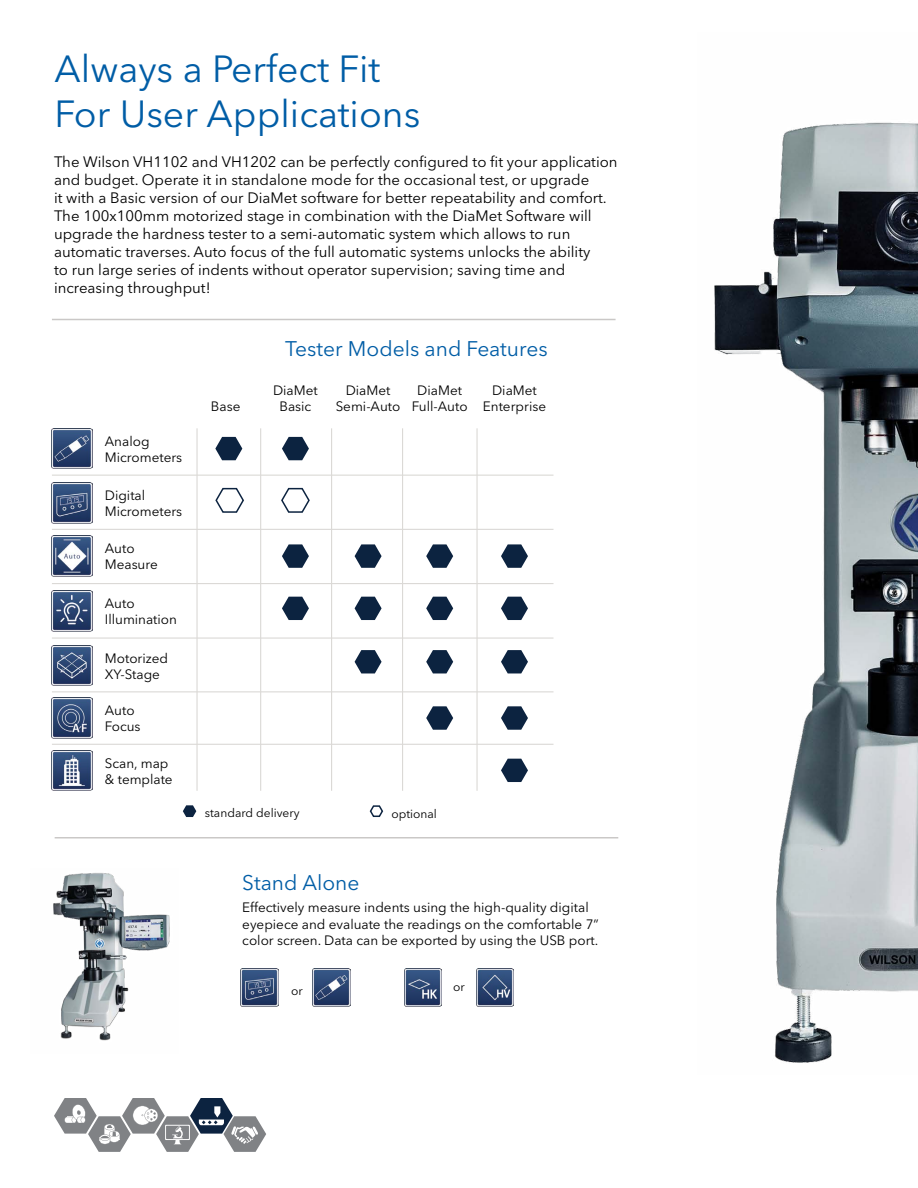
<style>
.page{position:relative;width:918px;height:1188px;background:#fff}
.page>*{position:absolute;margin:0;border:0;box-sizing:border-box;transform-origin:0 0}
.t1{font:37.5px/45px "Avenir Next LT Pro";color:#005da6}
.t2{font:21px "Avenir Next LT Pro";color:#005da6}
.t3{font:15px/18px "Avenir Next LT Pro";color:#000}
.t4{font:13.5px/16.2px "Avenir Next LT Pro";color:#000}
.t5{font:12px "Avenir Next LT Pro";color:#000}
</style>
<div class="page">
<svg style="left:54px;top:1098px;width:212px;height:54px"></svg>
<img style="left:714px;top:122px;width:204px;height:941px">
<hr style="left:52px;top:319px;width:564px;height:1px;background:#cac8c7">
<hr style="left:55px;top:837px;width:563px;height:1px;background:#cac8c7">
<img style="left:52px;top:483px;width:40px;height:40px">
<img style="left:52px;top:428px;width:40px;height:41px">
<img style="left:52px;top:536px;width:40px;height:41px">
<img style="left:52px;top:591px;width:40px;height:40px">
<img style="left:52px;top:645px;width:40px;height:41px">
<img style="left:52px;top:698px;width:40px;height:40px">
<img style="left:52px;top:750px;width:40px;height:41px">
<svg style="left:282px;top:437px;width:27px;height:23px"></svg>
<svg style="left:215px;top:437px;width:27px;height:23px"></svg>
<svg style="left:183px;top:805px;width:13px;height:12px"></svg>
<svg style="left:282px;top:544px;width:27px;height:24px"></svg>
<svg style="left:355px;top:544px;width:27px;height:24px"></svg>
<svg style="left:426px;top:544px;width:27px;height:24px"></svg>
<svg style="left:501px;top:544px;width:27px;height:24px"></svg>
<svg style="left:282px;top:597px;width:27px;height:23px"></svg>
<svg style="left:355px;top:597px;width:27px;height:23px"></svg>
<svg style="left:355px;top:650px;width:27px;height:23px"></svg>
<svg style="left:426px;top:650px;width:27px;height:23px"></svg>
<svg style="left:426px;top:706px;width:27px;height:24px"></svg>
<svg style="left:501px;top:650px;width:27px;height:23px"></svg>
<svg style="left:501px;top:706px;width:27px;height:24px"></svg>
<svg style="left:501px;top:759px;width:27px;height:23px"></svg>
<svg style="left:426px;top:597px;width:27px;height:23px"></svg>
<svg style="left:501px;top:597px;width:27px;height:23px"></svg>
<svg style="left:281px;top:487px;width:29px;height:26px"></svg>
<svg style="left:369px;top:805px;width:15px;height:12px"></svg>
<svg style="left:215px;top:487px;width:29px;height:26px"></svg>
<hr style="left:52px;top:475px;width:501px;height:1px;background:#dbd9d6">
<hr style="left:52px;top:529px;width:501px;height:1px;background:#dbd9d6">
<hr style="left:52px;top:583px;width:501px;height:1px;background:#dbd9d6">
<hr style="left:52px;top:638px;width:501px;height:1px;background:#dbd9d6">
<hr style="left:52px;top:691px;width:501px;height:1px;background:#dbd9d6">
<hr style="left:52px;top:744px;width:501px;height:1px;background:#dbd9d6">
<hr style="left:196px;top:428px;width:2px;height:363px;background:#dbd9d6">
<hr style="left:331px;top:428px;width:1px;height:363px;background:#dbd9d6">
<hr style="left:260px;top:428px;width:1px;height:363px;background:#dbd9d6">
<hr style="left:402px;top:428px;width:1px;height:363px;background:#dbd9d6">
<hr style="left:476px;top:428px;width:2px;height:363px;background:#dbd9d6">
<img style="left:53px;top:873px;width:117px;height:168px">
<img style="left:241px;top:969px;width:38px;height:37px">
<img style="left:313px;top:969px;width:38px;height:37px">
<img style="left:476px;top:969px;width:38px;height:37px">
<img style="left:404px;top:969px;width:38px;height:37px">
<h1 class="t1" style="left:55px;top:46px;width:367px">Always a Perfect Fit<br>For User Applications</h1>
<p class="t3" style="left:54px;top:152px;width:565px">The Wilson VH1102 and VH1202 can be perfectly configured to fit your application and budget. Operate it in standalone mode for the occasional test, or upgrade<br>it with a Basic version of our DiaMet software for better repeatability and comfort.<br>The 100x100mm motorized stage in combination with the DiaMet Software will upgrade the hardness tester to a semi-automatic system which allows to run automatic traverses. Auto focus of the full automatic systems unlocks the ability<br>to run large series of indents without operator supervision; saving time and increasing throughput!</p>
<p class="t4" style="left:105px;top:433px;width:79px">Analog<br>Micrometers</p>
<p class="t4" style="left:105px;top:487px;width:79px">Digital<br>Micrometers</p>
<p class="t4" style="left:105px;top:540px;width:54px">Auto<br>Measure</p>
<p class="t4" style="left:105px;top:595px;width:74px">Auto<br>Illumination</p>
<p class="t4" style="left:105px;top:650px;width:65px">Motorized<br>XY-Stage</p>
<p class="t4" style="left:105px;top:702px;width:37px">Auto<br>Focus</p>
<p class="t4" style="left:105px;top:755px;width:69px">Scan, map &amp; template</p>
<p class="t4" style="left:211px;top:399px;width:31px">Base</p>
<h2 class="t2" style="left:285px;top:337px;width:264px">Tester Models and Features</h2>
<p class="t4" style="left:273px;top:382px;width:46px;text-align:center">DiaMet<br>Basic</p>
<p class="t4" style="left:336px;top:382px;width:66px;text-align:center">DiaMet<br>Semi-Auto</p>
<p class="t4" style="left:412px;top:382px;width:57px;text-align:center">DiaMet<br>Full-Auto</p>
<p class="t4" style="left:483px;top:382px;width:65px;text-align:center">DiaMet<br>Enterprise</p>
<p class="t5" style="left:205px;top:806px;width:96px">standard delivery</p>
<p class="t5" style="left:392px;top:806px;width:47px">optional</p>
<h2 class="t2" style="left:242px;top:870px;width:119px">Stand Alone</h2>
<p class="t4" style="left:242px;top:900px;width:358px">Effectively measure indents using the high-quality digital eyepiece and evaluate the readings on the comfortable 7” color screen. Data can be exported by using the USB port.</p>
<p class="t5" style="left:291px;top:983px;width:13px">or</p>
<p class="t5" style="left:453px;top:980px;width:13px">or</p>
</div>
